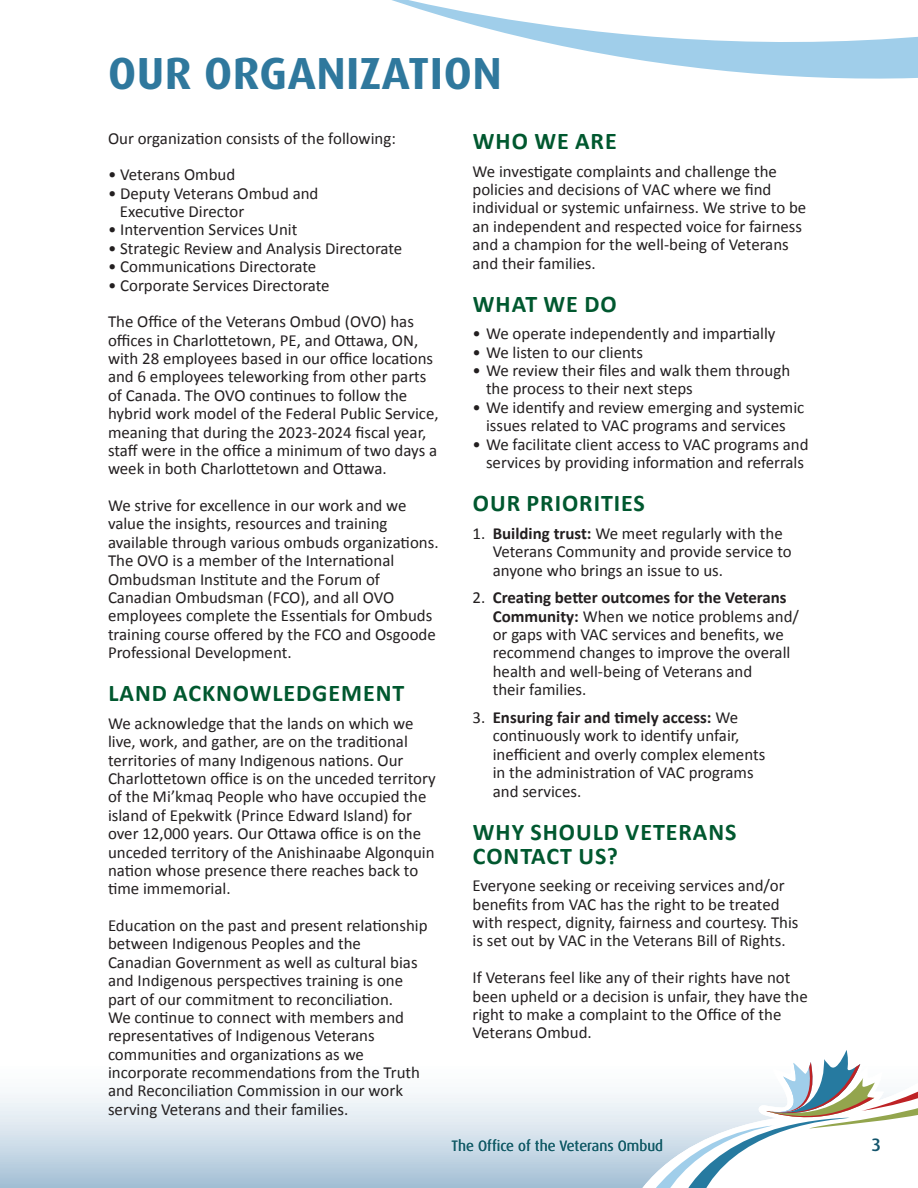
<style>
.page{position:relative;width:918px;height:1188px;background:#fff}
.page>*{position:absolute;margin:0;border:0;box-sizing:border-box;transform-origin:0 0}
.t1{font:700 45px "Dax Pro";letter-spacing:.01em;color:#2f789d}
.t2{font:700 24px/24px "Calibri";letter-spacing:.04em;color:#00582f}
.t3{font:500 18px "Dax Pro";color:#13546b}
.t4{font:16.8px/18.5px "Calibri";color:#231f20}
.t5{font:15px "Dax Pro";color:#145c68}
.s1{font-weight:700}
</style>
<div class="page">
<svg style="left:0;top:1093px;width:623px;height:95px;background:#cfdde9"></svg>
<svg style="left:392px;top:0;width:526px;height:79px"></svg>
<svg style="left:623px;top:1093px;width:19px;height:95px;background:#cfdde9"></svg>
<svg style="left:642px;top:1050px;width:276px;height:138px"></svg>
<h1 class="t1" style="left:108px;top:45px;width:395px">OUR ORGANIZATION</h1>
<p class="t4" style="left:108px;top:128px;width:289px">Our organization consists of the following:</p>
<p class="t4" style="left:108px;top:165px;width:129px">• Veterans Ombud</p>
<p class="t4" style="left:120px;top:183px;width:200px;text-indent:-12px">• Deputy Veterans Ombud and<br>Executive Director</p>
<p class="t4" style="left:108px;top:220px;width:191px">• Intervention Services Unit</p>
<p class="t4" style="left:108px;top:239px;width:296px">• Strategic Review and Analysis Directorate</p>
<p class="t4" style="left:108px;top:257px;width:210px">• Communications Directorate</p>
<p class="t4" style="left:108px;top:266px;width:307px;line-height:36.8px">• Corporate Services Directorate<br>The Office of the Veterans Ombud (OVO) has</p>
<p class="t4" style="left:108px;top:330px;width:332px">offices in Charlottetown, PE, and Ottawa, ON, with 28 employees based in our office locations and 6 employees teleworking from other parts of Canada. The OVO continues to follow the hybrid work model of the Federal Public Service, meaning that during the 2023-2024 fiscal year, staff were in the office a minimum of two days a week in both Charlottetown and Ottawa.</p>
<p class="t4" style="left:108px;top:496px;width:332px">We strive for excellence in our work and we value the insights, resources and training available through various ombuds organizations.<br>The OVO is a member of the International Ombudsman Institute and the Forum of Canadian Ombudsman (FCO), and all OVO employees complete the Essentials for Ombuds training course offered by the FCO and Osgoode Professional Development.</p>
<h2 class="t2" style="left:108px;top:680px;width:297px">LAND ACKNOWLEDGEMENT</h2>
<p class="t4" style="left:108px;top:714px;width:329px">We acknowledge that the lands on which we live, work, and gather, are on the traditional territories of many Indigenous nations. Our Charlottetown office is on the unceded territory of the Mi’kmaq People who have occupied the island of Epekwitk (Prince Edward Island) for over 12,000 years. Our Ottawa office is on the unceded territory of the Anishinaabe Algonquin nation whose presence there reaches back to time immemorial.</p>
<p class="t4" style="left:108px;top:916px;width:321px">Education on the past and present relationship between Indigenous Peoples and the Canadian Government as well as cultural bias and Indigenous perspectives training is one part of our commitment to reconciliation.<br>We continue to connect with members and representatives of Indigenous Veterans communities and organizations as we incorporate recommendations from the Truth and Reconciliation Commission in our work serving Veterans and their families.</p>
<h2 class="t2" style="left:473px;top:128px;width:145px">WHO WE ARE</h2>
<p class="t4" style="left:472px;top:161px;width:335px">We investigate complaints and challenge the policies and decisions of VAC where we find individual or systemic unfairness. We strive to be an independent and respected voice for fairness and a champion for the well-being of Veterans and their families.</p>
<h2 class="t2" style="left:473px;top:291px;width:145px">WHAT WE DO</h2>
<p class="t4" style="left:472px;top:324px;width:305px">• We operate independently and impartially</p>
<p class="t4" style="left:472px;top:342px;width:172px">• We listen to our clients</p>
<p class="t4" style="left:486px;top:361px;width:306px;text-indent:-14px">• We review their files and walk them through the process to their next steps</p>
<p class="t4" style="left:472px;top:398px;width:333px;text-align:center">• We identify and review emerging and systemic issues related to VAC programs and services</p>
<p class="t4" style="left:472px;top:434px;width:338px;text-align:center">• We facilitate client access to VAC programs and services by providing information and referrals</p>
<h2 class="t2" style="left:473px;top:490px;width:174px">OUR PRIORITIES</h2>
<p class="t4" style="left:493px;top:524px;width:301px;text-indent:-20px">1. <span class="s1">Building trust:</span> We meet regularly with the<br>Veterans Community and provide service to anyone who brings an issue to us.</p>
<p class="t4" style="left:493px;top:588px;width:308px;text-indent:-20px">2. <span class="s1">Creating better outcomes for the Veterans Community:</span> When we notice problems and/ or gaps with VAC services and benefits, we recommend changes to improve the overall health and well-being of Veterans and<br>their families.</p>
<p class="t4" style="left:493px;top:708px;width:274px;text-indent:-20px">3. <span class="s1">Ensuring fair and timely access:</span> We continuously work to identify unfair, inefficient and overly complex elements in the administration of VAC programs and services.</p>
<h2 class="t2" style="left:473px;top:819px;width:265px">WHY SHOULD VETERANS<br>CONTACT US?</h2>
<p class="t4" style="left:472px;top:876px;width:328px">Everyone seeking or receiving services and/or benefits from VAC has the right to be treated with respect, dignity, fairness and courtesy. This is set out by VAC in the Veterans Bill of Rights.</p>
<p class="t4" style="left:472px;top:968px;width:337px">If Veterans feel like any of their rights have not been upheld or a decision is unfair, they have the right to make a complaint to the Office of the Veterans Ombud.</p>
<p class="t5" style="left:451px;top:1136px;width:213px">The Office of the Veterans Ombud</p>
<p class="t3" style="left:872px;top:1133px;width:10px">3</p>
</div>
